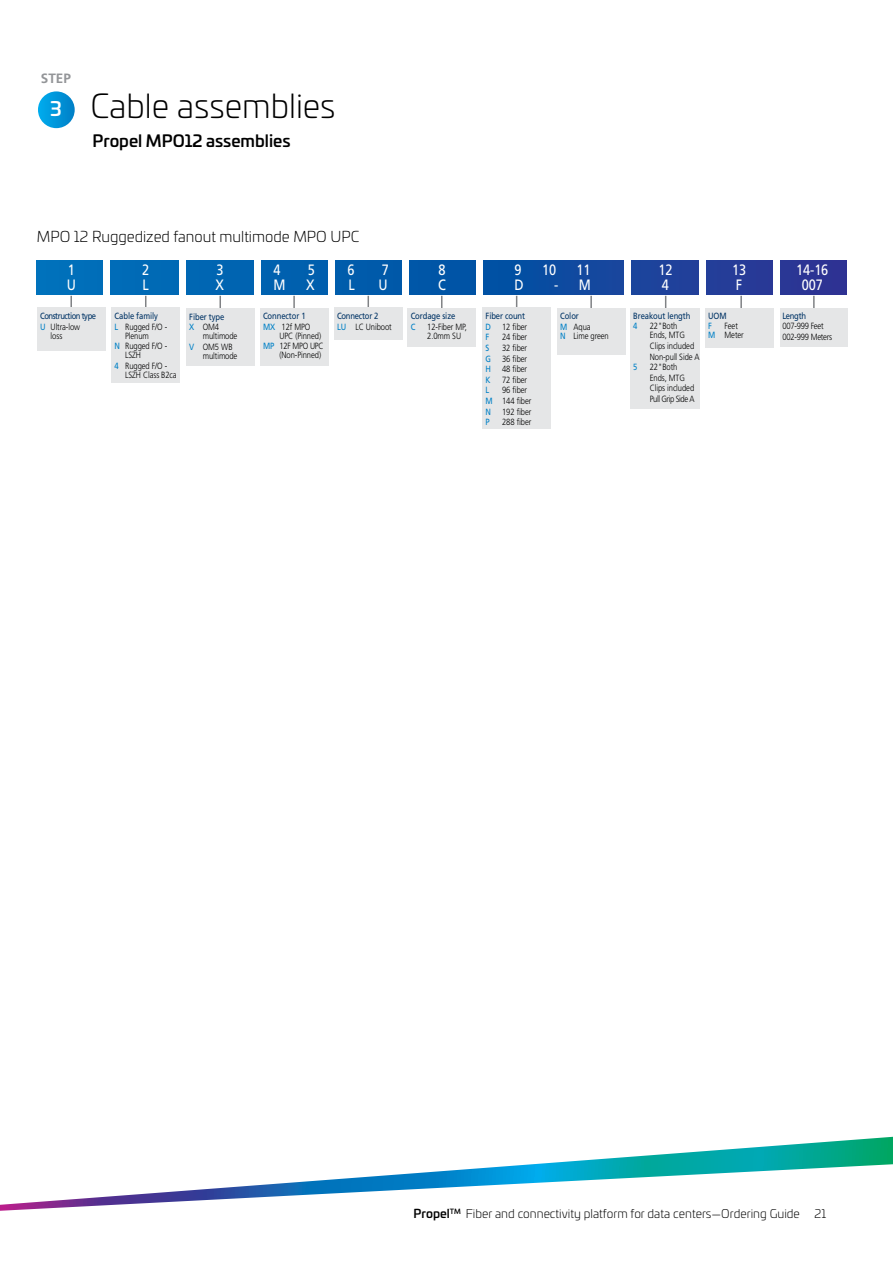
<style>
.page{position:relative;width:893px;height:1263px;background:#fff}
.page>*{position:absolute;margin:0;border:0;box-sizing:border-box;transform-origin:0 0}
.t1{font:300 33px "Univia Pro";color:#000}
.t2{font:500 19.5px "Univia Pro";color:#fff}
.t3{font:500 16.5px "Univia Pro";color:#000}
.t4{font:15px/15px "Frutiger LT Pro";letter-spacing:-.01em;color:#fff;scale:.85 1}
.t5{font:300 15px "Univia Pro";color:#000}
.t6{font:700 13.5px "Frutiger LT Pro";color:#939598}
.t7{font:300 12px "Univia Pro";color:#000}
.t8{font:300 9px/10.6px "Frutiger LT Pro";letter-spacing:-.01em;color:#000;scale:.85 1}
.t9{font:9px/10.6px "Frutiger LT Pro";letter-spacing:-.01em;color:#003365;scale:.85 1}
.t10{font:9px/10.6px "Frutiger LT Pro";letter-spacing:-.06em;color:#003365;scale:.85 1}
.t11{font:300 9px/10.6px "Frutiger LT Pro";letter-spacing:-.03em;color:#000;scale:.85 1}
.t12{font:9px "Frutiger LT Pro";color:#0080c6;scale:.85 1}
.s1{color:#0080c6}
.s2{font-weight:300;color:#000}
.s3{font-weight:400;color:#0080c6}
.s4{font-weight:500}
</style>
<div class="page">
<svg style="left:0;top:1136px;width:893px;height:75px"></svg>
<svg style="left:38px;top:91px;width:37px;height:37px"></svg>
<svg style="left:70px;top:296px;width:2px;height:12px"></svg>
<svg style="left:145px;top:296px;width:1px;height:12px"></svg>
<div style="left:37px;top:308px;width:69px;height:43px;background:#e5e6e7"></div>
<svg style="left:219px;top:296px;width:2px;height:12px"></svg>
<svg style="left:516px;top:296px;width:1px;height:12px"></svg>
<svg style="left:293px;top:296px;width:2px;height:12px"></svg>
<svg style="left:368px;top:296px;width:1px;height:12px"></svg>
<svg style="left:441px;top:296px;width:1px;height:12px"></svg>
<svg style="left:590px;top:296px;width:2px;height:12px"></svg>
<svg style="left:740px;top:296px;width:2px;height:12px"></svg>
<svg style="left:813px;top:296px;width:2px;height:12px"></svg>
<svg style="left:665px;top:296px;width:1px;height:12px"></svg>
<div style="left:111px;top:308px;width:69px;height:75px;background:#e5e6e7"></div>
<div style="left:482px;top:308px;width:69px;height:121px;background:#e5e6e7"></div>
<div style="left:260px;top:308px;width:68px;height:57px;background:#e5e6e7"></div>
<div style="left:334px;top:308px;width:69px;height:32px;background:#e5e6e7"></div>
<div style="left:407px;top:308px;width:69px;height:38px;background:#e5e6e7"></div>
<div style="left:557px;top:308px;width:68px;height:46px;background:#e5e6e7"></div>
<svg style="left:37px;top:260px;width:810px;height:35px;background:#0e55a7"></svg>
<div style="left:180px;top:259px;width:6px;height:39px;background:#fff"></div>
<div style="left:254px;top:259px;width:6px;height:39px;background:#fff"></div>
<div style="left:328px;top:259px;width:6px;height:39px;background:#fff"></div>
<div style="left:402px;top:259px;width:6px;height:39px;background:#fff"></div>
<div style="left:476px;top:259px;width:7px;height:39px;background:#fff"></div>
<div style="left:625px;top:259px;width:6px;height:39px;background:#fff"></div>
<div style="left:699px;top:259px;width:6px;height:39px;background:#fff"></div>
<div style="left:773px;top:259px;width:6px;height:39px;background:#fff"></div>
<div style="left:630px;top:308px;width:70px;height:100px;background:#e5e6e7"></div>
<div style="left:705px;top:308px;width:68px;height:39px;background:#e5e6e7"></div>
<div style="left:780px;top:308px;width:67px;height:39px;background:#e5e6e7"></div>
<div style="left:186px;top:308px;width:69px;height:57px;background:#e5e6e7"></div>
<div style="left:103px;top:258px;width:6px;height:38px;background:#fff"></div>
<h3 class="t6" style="left:41px;top:71px;width:32px">STEP</h3>
<h2 class="t2" style="left:50px;top:93px;width:13px">3</h2>
<h1 class="t1" style="left:90px;top:82px;width:247px">Cable assemblies</h1>
<h3 class="t3" style="left:93px;top:128px;width:199px">Propel MPO12 assemblies</h3>
<h3 class="t5" style="left:37px;top:225px;width:324px">MPO 12 Ruggedized fanout multimode MPO UPC</h3>
<h3 class="t4" style="left:67px;top:263px;width:12px">1<br>U</h3>
<h3 class="t4" style="left:142px;top:263px;width:10px">2<br>L</h3>
<h3 class="t4" style="left:347px;top:263px;width:10px">6</h3>
<h3 class="t4" style="left:382px;top:263px;width:10px">7</h3>
<h3 class="t4" style="left:216px;top:263px;width:12px">3<br>X</h3>
<h3 class="t4" style="left:273px;top:263px;width:10px">4</h3>
<h3 class="t4" style="left:308px;top:263px;width:10px">5</h3>
<h3 class="t4" style="left:274px;top:278px;width:16px">M</h3>
<h3 class="t4" style="left:306px;top:278px;width:12px">X</h3>
<h3 class="t4" style="left:348px;top:278px;width:9px">L</h3>
<h3 class="t4" style="left:379px;top:278px;width:12px">U</h3>
<h3 class="t4" style="left:438px;top:263px;width:11px">8<br>C</h3>
<h3 class="t4" style="left:515px;top:263px;width:10px">9</h3>
<h3 class="t4" style="left:542px;top:263px;width:18px">10</h3>
<h3 class="t4" style="left:576px;top:263px;width:18px">11</h3>
<h3 class="t4" style="left:514px;top:278px;width:12px">D</h3>
<h3 class="t4" style="left:554px;top:278px;width:45px">- M</h3>
<p class="t10" style="left:40px;top:311px;width:67px">Construction type<br><span class="s1">U</span> <span class="s2">Ultra-low</span></p>
<p class="t8" style="left:51px;top:330px;width:15px">loss</p>
<p class="t9" style="left:115px;top:311px;width:63px">Cable family<br><span class="s1">L</span> <span class="s2">Rugged F/O -</span></p>
<p class="t8" style="left:115px;top:330px;width:63px;text-indent:11px">Plenum<br><span class="s3">N</span> Rugged F/O -</p>
<p class="t8" style="left:115px;top:350px;width:63px;text-indent:11px">LSZH<br><span class="s3">4</span> Rugged F/O -</p>
<p class="t8" style="left:125px;top:370px;width:62px">LSZH Class B2ca</p>
<p class="t9" style="left:189px;top:311px;width:43px">Fiber type<br><span class="s1">X</span> <span class="s2">OM4</span></p>
<p class="t8" style="left:189px;top:331px;width:58px;text-indent:14px">multimode<br><span class="s3">V</span> OM5 WB</p>
<p class="t8" style="left:203px;top:350px;width:42px">multimode</p>
<p class="t9" style="left:263px;top:311px;width:57px">Connector 1<br><span class="s1">MX</span> <span class="s2">12f MPO</span></p>
<p class="t8" style="left:263px;top:330px;width:73px;text-align:right">UPC (Pinned)<br><span class="s3">MP</span> 12F MPO UPC</p>
<p class="t8" style="left:280px;top:350px;width:51px">(Non-Pinned)</p>
<p class="t9" style="left:337px;top:311px;width:66px">Connector 2<br><span class="s1">LU</span> <span class="s2">LC Uniboot</span></p>
<p class="t9" style="left:411px;top:311px;width:54px">Cordage size</p>
<p class="t12" style="left:411px;top:321px;width:7px">C</p>
<p class="t8" style="left:427px;top:322px;width:48px;line-height:9px">12-Fiber MP,<br>2.0mm SU</p>
<p class="t9" style="left:560px;top:311px;width:38px">Color<br><span class="s1">M</span> <span class="s2">Aqua</span></p>
<p class="t9" style="left:486px;top:311px;width:50px">Fiber count<br><span class="s1">D</span> <span class="s2">12 fiber<br></span><span class="s1">F</span></p>
<p class="t8" style="left:560px;top:330px;width:59px"><span class="s3">N</span> Lime green</p>
<p class="t8" style="left:502px;top:332px;width:31px">24 fiber</p>
<p class="t8" style="left:486px;top:343px;width:50px;text-align:justify;text-indent:17px">32 fiber <span class="s3">G</span> 36 fiber <span class="s3">H</span> 48 fiber <span class="s3">K</span></p>
<p class="t12" style="left:486px;top:342px;width:6px">S</p>
<p class="t8" style="left:502px;top:374px;width:31px">72 fiber</p>
<p class="t8" style="left:486px;top:385px;width:55px;text-indent:17px">96 fiber<br><span class="s3">M</span> 144 fiber<br><span class="s3">N</span> 192 fiber<br><span class="s3">P</span></p>
<p class="t12" style="left:486px;top:385px;width:6px">L</p>
<p class="t8" style="left:502px;top:417px;width:36px">288 fiber</p>
<h3 class="t4" style="left:658px;top:263px;width:18px">12<br>4</h3>
<h3 class="t4" style="left:732px;top:263px;width:18px">13<br>F</h3>
<p class="t9" style="left:633px;top:310px;width:69px">Breakout length</p>
<p class="t12" style="left:633px;top:321px;width:7px">4</p>
<p class="t8" style="left:650px;top:322px;width:43px;line-height:9px">22"Both<br>Ends, MTG</p>
<p class="t8" style="left:650px;top:341px;width:60px">Clips included<br>Non-pull Side A</p>
<p class="t12" style="left:633px;top:362px;width:7px">5</p>
<p class="t8" style="left:650px;top:362px;width:54px">22"Both<br>Ends, MTG<br>Clips included<br>Pull Grip Side A</p>
<p class="t9" style="left:708px;top:310px;width:23px">UOM</p>
<p class="t12" style="left:708px;top:321px;width:6px">F</p>
<p class="t8" style="left:708px;top:322px;width:44px;line-height:9px;text-indent:17px">Feet<br><span class="s3">M</span> Meter</p>
<h3 class="t4" style="left:796px;top:263px;width:39px;text-align:center">14-16<br>007</h3>
<p class="t9" style="left:782px;top:310px;width:29px">Length</p>
<p class="t11" style="left:782px;top:321px;width:60px">007-999 Feet<br>002-999 Meters</p>
<h3 class="t7" style="left:414px;top:1205px;width:414px"><span class="s4">Propel</span><sup>TM</sup> Fiber and connectivity platform for data centers—Ordering Guide 21</h3>
</div>
